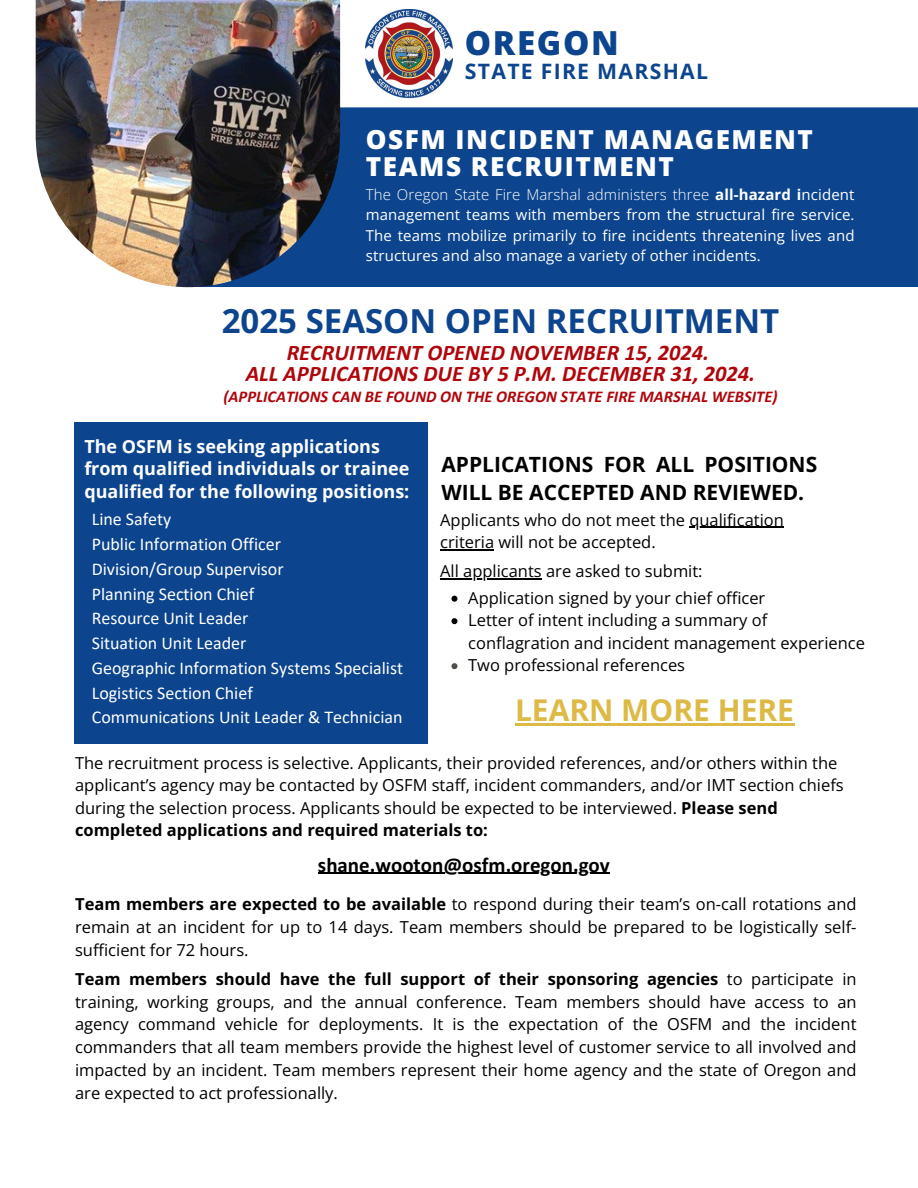
<style>
.page{position:relative;width:918px;height:1188px;background:#fff}
.page>*{position:absolute;margin:0;border:0;box-sizing:border-box;transform-origin:0 0}
.t1{font:800 33.15px "Open Sans";letter-spacing:.05em;color:#0c458e}
.t2{font:700 33px "Open Sans";color:#0c458e}
.t3{font:700 30px "Open Sans";color:#ddba46}
.t4{font:800 26.25px/27.3px "Open Sans";letter-spacing:.06em;color:#fff}
.t5{font:italic 700 22.35px/21.3px "Calibri";color:#af060c;text-align:center}
.t6{font:700 21.15px "Open Sans";letter-spacing:.06em;color:#0c458e}
.t7{font:700 21px/28.2px "Open Sans";color:#000}
.t8{font:700 21px "Calibri";color:#000}
.t9{font:18px/24.8px "Calibri";color:#fff}
.t10{font:700 18px/22.5px "Open Sans";color:#fff}
.t11{font:16.5px/22.8px "Open Sans";color:#000}
.t12{font:italic 700 16.5px "Calibri";color:#af060c}
.t13{font:15px/20.2px "Open Sans";letter-spacing:.01em;color:#fff;text-align:justify}
.s1{font-weight:300}
.s2{font-weight:700}
</style>
<div class="page">
<div style="left:340px;top:107px;width:578px;height:180px;background:#0c458e"></div>
<img style="left:36px;top:0;width:304px;height:287px">
<img style="left:366px;top:9px;width:87px;height:89px">
<div style="left:74px;top:422px;width:354px;height:321px;background:#0c458e"></div>
<hr style="left:689px;top:527px;width:95px;height:1px;background:#000">
<hr style="left:440px;top:549px;width:54px;height:1px;background:#000">
<hr style="left:440px;top:578px;width:102px;height:2px;background:#000">
<svg style="left:451px;top:596px;width:6px;height:6px"></svg>
<svg style="left:451px;top:618px;width:6px;height:6px"></svg>
<svg style="left:451px;top:663px;width:6px;height:6px"></svg>
<hr style="left:515px;top:723px;width:279px;height:3px;background:#ddba46">
<hr style="left:318px;top:873px;width:292px;height:1px;background:#000">
<h2 class="t1" style="left:465px;top:19px;width:155px">OREGON</h2>
<h2 class="t6" style="left:465px;top:57px;width:245px">STATE FIRE MARSHAL</h2>
<p class="t4" style="left:366px;top:125px;width:449px">OSFM INCIDENT MANAGEMENT<br>TEAMS RECRUITMENT</p>
<h3 class="t13" style="left:366px;top:184px;width:490px"><span class="s1">The Oregon State Fire Marshal administers three</span> <span class="s2">all-hazard i</span>ncident management teams with members from the structural fire service.<br>The teams mobilize primarily to fire incidents threatening lives and structures and also manage a variety of other incidents.</h3>
<h4 class="t2" style="left:222px;top:298px;width:559px">2025 SEASON OPEN RECRUITMENT</h4>
<h4 class="t5" style="left:246px;top:344px;width:511px">RECRUITMENT OPENED NOVEMBER 15, 2024.<br>ALL APPLICATIONS DUE BY 5 P.M. DECEMBER 31, 2024.</h4>
<h4 class="t12" style="left:224px;top:389px;width:556px">(APPLICATIONS CAN BE FOUND ON THE OREGON STATE FIRE MARSHAL WEBSITE)</h4>
<h6 class="t10" style="left:84px;top:434px;width:327px">The OSFM is seeking applications from qualified individuals or trainee qualified for the following positions:</h6>
<h6 class="t9" style="left:92px;top:509px;width:313px">Line Safety<br>Public Information Officer<br>Division/Group Supervisor<br>Planning Section Chief<br>Resource Unit Leader<br>Situation Unit Leader<br>Geographic Information Systems Specialist<br>Logistics Section Chief<br>Communications Unit Leader &amp; Technician</h6>
<h6 class="t7" style="left:441px;top:450px;width:377px">APPLICATIONS FOR ALL POSITIONS<br>WILL BE ACCEPTED AND REVIEWED.</h6>
<p class="t11" style="left:440px;top:508px;width:345px">Applicants who do not meet the qualification</p>
<h3 class="t11" style="left:440px;top:530px;width:217px">criteria will not be accepted.</h3>
<h5 class="t11" style="left:440px;top:559px;width:264px">All applicants are asked to submit:</h5>
<h6 class="t11" style="left:468px;top:586px;width:299px">Application signed by your chief officer</h6>
<h3 class="t11" style="left:468px;top:609px;width:398px">Letter of intent including a summary of conflagration and incident management experience</h3>
<h6 class="t11" style="left:468px;top:654px;width:218px">Two professional references</h6>
<p class="t3" style="left:515px;top:689px;width:281px">LEARN MORE HERE</p>
<h1 class="t11" style="left:75px;top:751px;width:770px">The recruitment process is selective. Applicants, their provided references, and/or others within the applicant’s agency may be contacted by OSFM staff, incident commanders, and/or IMT section chiefs during the selection process. Applicants should be expected to be interviewed. <span class="s2">Please send completed applications and required materials to:</span></h1>
<p class="t8" style="left:318px;top:856px;width:293px">shane.wooton@osfm.oregon.gov</p>
<p class="t11" style="left:75px;top:892px;width:783px;text-align:justify"><span class="s2">Team members are expected to be available</span> to respond during their team’s on-call rotations and remain at an incident for up to 14 days. Team members should be prepared to be logistically self&shy;sufficient for 72 hours.</p>
<p class="t11" style="left:75px;top:967px;width:783px;text-align:justify"><span class="s2">Team members should have the full support of their sponsoring agencies</span> to participate in training, working groups, and the annual conference. Team members should have access to an agency command vehicle for deployments. It is the expectation of the OSFM and the incident commanders that all team members provide the highest level of customer service to all involved and impacted by an incident. Team members represent their home agency and the state of Oregon and are expected to act professionally.</p>
</div>
